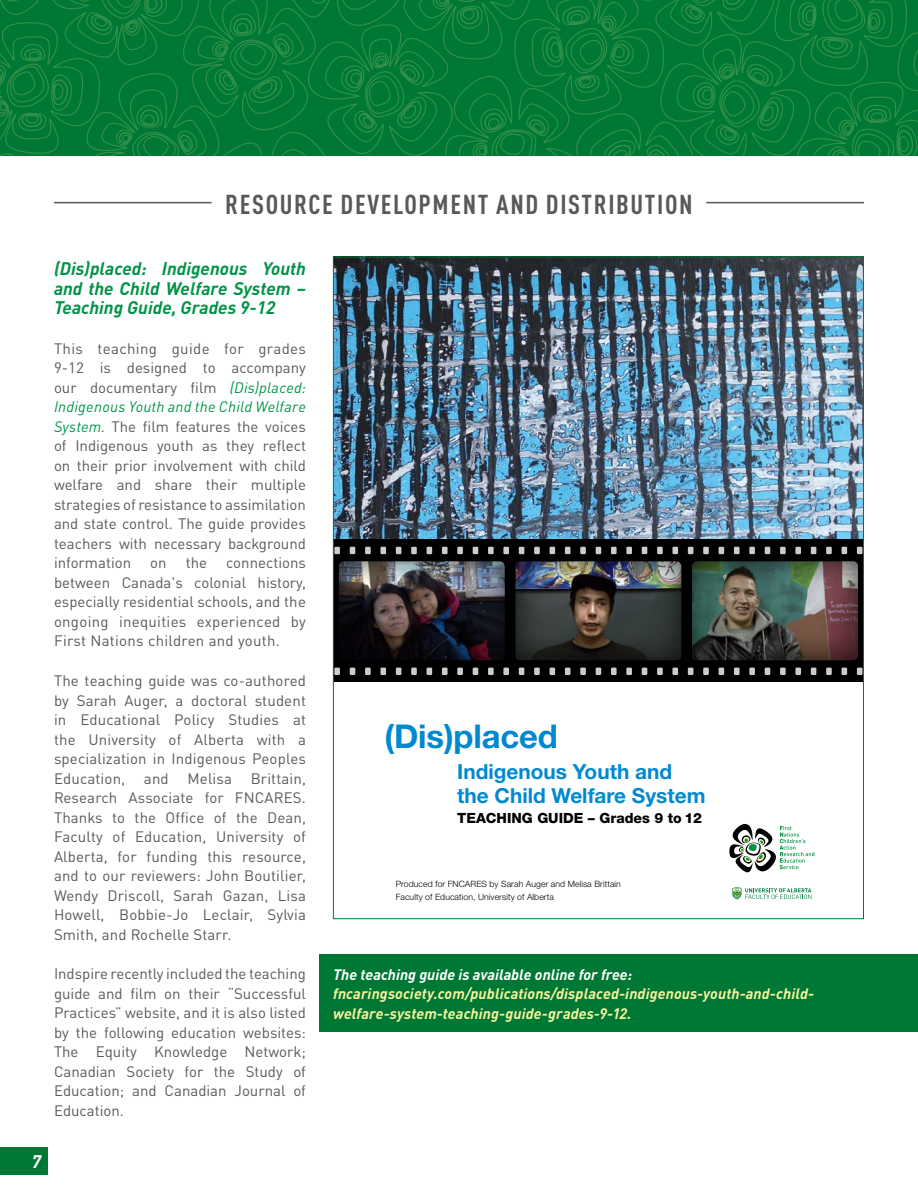
<style>
.page{position:relative;width:918px;height:1188px;background:#fff}
.page>*{position:absolute;margin:0;border:0;box-sizing:border-box;transform-origin:0 0}
.t1{font:700 32.85px "Helvetica Neue";letter-spacing:-.005em;color:#0089cf}
.t2{font:700 condensed 27px "DIN Pro";letter-spacing:.06em;color:#58595b}
.t3{font:700 20.85px/23.4px "Helvetica Neue";color:#0089cf}
.t4{font:italic 700 18px/19.5px "DIN Pro";color:#009447;text-align:justify}
.t5{font:italic 700 18px "DIN Pro";color:#fff}
.t6{font:15px/19.5px "DIN Pro";letter-spacing:.01em;color:#58595b;text-align:justify}
.t7{font:italic 700 15px/19.5px "DIN Pro";letter-spacing:.01em;color:#f9f39e}
.t8{font:italic 700 15px "DIN Pro";color:#fff}
.t9{font:800 14.1px "Helvetica Neue";color:#000}
.t10{font:300 8.7px/13px "Helvetica Neue";letter-spacing:.01em;color:#000}
.s1{font-style:italic;color:#009447}
</style>
<div class="page">
<svg style="left:0;top:0;width:918px;height:156px;background:#077b37"></svg>
<div style="left:320px;top:954px;width:598px;height:78px;background:#007835"></div>
<hr style="left:54px;top:202px;width:158px;height:1px;background:#58595b">
<hr style="left:706px;top:202px;width:158px;height:1px;background:#58595b">
<img style="left:335px;top:259px;width:527px;height:281px">
<div style="left:333px;top:540px;width:530px;height:142px;background:#000"></div>
<div style="left:333px;top:555px;width:179px;height:106px;background:#000;opacity:.75"></div>
<div style="left:684px;top:555px;width:179px;height:106px;background:#000;opacity:.75"></div>
<div style="left:508px;top:555px;width:180px;height:106px;background:#000;opacity:.75"></div>
<div style="left:334px;top:547px;width:6px;height:7px;background:#ccc"></div>
<svg style="left:350px;top:547px;width:5px;height:7px"></svg>
<div style="left:365px;top:547px;width:6px;height:7px;background:#ccc"></div>
<div style="left:380px;top:547px;width:6px;height:7px;background:#ccc"></div>
<svg style="left:396px;top:547px;width:5px;height:7px"></svg>
<div style="left:411px;top:547px;width:6px;height:7px;background:#ccc"></div>
<svg style="left:427px;top:547px;width:5px;height:7px"></svg>
<div style="left:442px;top:547px;width:6px;height:7px;background:#ccc"></div>
<div style="left:457px;top:547px;width:6px;height:7px;background:#ccc"></div>
<svg style="left:473px;top:547px;width:5px;height:7px"></svg>
<div style="left:488px;top:547px;width:6px;height:7px;background:#ccc"></div>
<div style="left:503px;top:547px;width:6px;height:7px;background:#ccc"></div>
<svg style="left:519px;top:547px;width:5px;height:7px"></svg>
<div style="left:534px;top:547px;width:6px;height:7px;background:#ccc"></div>
<svg style="left:550px;top:547px;width:5px;height:7px"></svg>
<svg style="left:565px;top:547px;width:5px;height:7px"></svg>
<div style="left:580px;top:547px;width:6px;height:7px;background:#ccc"></div>
<svg style="left:596px;top:547px;width:5px;height:7px"></svg>
<div style="left:611px;top:547px;width:6px;height:7px;background:#ccc"></div>
<div style="left:626px;top:547px;width:6px;height:7px;background:#ccc"></div>
<svg style="left:642px;top:547px;width:5px;height:7px"></svg>
<div style="left:657px;top:547px;width:6px;height:7px;background:#ccc"></div>
<div style="left:672px;top:547px;width:6px;height:7px;background:#ccc"></div>
<svg style="left:688px;top:547px;width:5px;height:7px"></svg>
<div style="left:703px;top:547px;width:6px;height:7px;background:#ccc"></div>
<svg style="left:719px;top:547px;width:5px;height:7px"></svg>
<div style="left:734px;top:547px;width:6px;height:7px;background:#ccc"></div>
<div style="left:749px;top:547px;width:6px;height:7px;background:#ccc"></div>
<svg style="left:765px;top:547px;width:5px;height:7px"></svg>
<div style="left:780px;top:547px;width:6px;height:7px;background:#ccc"></div>
<div style="left:795px;top:547px;width:6px;height:7px;background:#ccc"></div>
<svg style="left:811px;top:547px;width:5px;height:7px"></svg>
<div style="left:826px;top:547px;width:6px;height:7px;background:#ccc"></div>
<svg style="left:842px;top:547px;width:5px;height:7px"></svg>
<svg style="left:857px;top:547px;width:5px;height:7px"></svg>
<div style="left:334px;top:668px;width:6px;height:7px;background:#ccc"></div>
<svg style="left:350px;top:668px;width:5px;height:7px"></svg>
<div style="left:365px;top:668px;width:6px;height:7px;background:#ccc"></div>
<div style="left:380px;top:668px;width:6px;height:7px;background:#ccc"></div>
<svg style="left:396px;top:668px;width:5px;height:7px"></svg>
<div style="left:411px;top:668px;width:6px;height:7px;background:#ccc"></div>
<svg style="left:427px;top:668px;width:5px;height:7px"></svg>
<div style="left:442px;top:668px;width:6px;height:7px;background:#ccc"></div>
<div style="left:457px;top:668px;width:6px;height:7px;background:#ccc"></div>
<svg style="left:473px;top:668px;width:5px;height:7px"></svg>
<div style="left:488px;top:668px;width:6px;height:7px;background:#ccc"></div>
<div style="left:503px;top:668px;width:6px;height:7px;background:#ccc"></div>
<svg style="left:519px;top:668px;width:5px;height:7px"></svg>
<div style="left:534px;top:668px;width:6px;height:7px;background:#ccc"></div>
<svg style="left:550px;top:668px;width:5px;height:7px"></svg>
<svg style="left:565px;top:668px;width:5px;height:7px"></svg>
<div style="left:580px;top:668px;width:6px;height:7px;background:#ccc"></div>
<svg style="left:596px;top:668px;width:5px;height:7px"></svg>
<div style="left:611px;top:668px;width:6px;height:7px;background:#ccc"></div>
<div style="left:626px;top:668px;width:6px;height:7px;background:#ccc"></div>
<svg style="left:642px;top:668px;width:5px;height:7px"></svg>
<div style="left:657px;top:668px;width:6px;height:7px;background:#ccc"></div>
<div style="left:672px;top:668px;width:6px;height:7px;background:#ccc"></div>
<svg style="left:688px;top:668px;width:5px;height:7px"></svg>
<div style="left:703px;top:668px;width:6px;height:7px;background:#ccc"></div>
<svg style="left:719px;top:668px;width:5px;height:7px"></svg>
<div style="left:734px;top:668px;width:6px;height:7px;background:#ccc"></div>
<div style="left:749px;top:668px;width:6px;height:7px;background:#ccc"></div>
<svg style="left:765px;top:668px;width:5px;height:7px"></svg>
<div style="left:780px;top:668px;width:6px;height:7px;background:#ccc"></div>
<div style="left:795px;top:668px;width:6px;height:7px;background:#ccc"></div>
<svg style="left:811px;top:668px;width:5px;height:7px"></svg>
<div style="left:826px;top:668px;width:6px;height:7px;background:#ccc"></div>
<svg style="left:842px;top:668px;width:5px;height:7px"></svg>
<svg style="left:857px;top:668px;width:5px;height:7px"></svg>
<svg style="left:729px;top:824px;width:85px;height:48px"></svg>
<svg style="left:732px;top:887px;width:79px;height:12px"></svg>
<div style="left:0;top:1147px;width:48px;height:27px;background:#007835"></div>
<h2 class="t2" style="left:225px;top:184px;width:469px">RESOURCE DEVELOPMENT AND DISTRIBUTION</h2>
<p class="t4" style="left:54px;top:257px;width:253px">(Dis)placed: Indigenous Youth and the Child Welfare System – Teaching Guide, Grades 9-12</p>
<p class="t6" style="left:54px;top:337px;width:254px">This teaching guide for grades 9-12 is designed to accompany our documentary film <span class="s1">(Dis)placed:<br>Indigenous Youth and the Child Welfare System</span>. The film features the voices of Indigenous youth as they reflect on their prior involvement with child welfare and share their multiple strategies of resistance to assimilation and state control. The guide provides teachers with necessary background information</p>
<p class="t6" style="left:54px;top:552px;width:254px;text-indent:172px">connections between Canada's colonial history, especially residential schools, and the ongoing inequities experienced by First Nations children and youth.</p>
<p class="t6" style="left:54px;top:669px;width:254px">The teaching guide was co-authored by Sarah Auger, a doctoral student in Educational Policy Studies at the University of Alberta with a specialization in Indigenous Peoples Education,</p>
<p class="t6" style="left:150px;top:552px;width:18px">on</p>
<p class="t6" style="left:186px;top:552px;width:23px">the</p>
<p class="t6" style="left:54px;top:767px;width:254px;text-indent:197px">Brittain, Research Associate for FNCARES.<br>Thanks to the Office of the Dean, Faculty of Education, University of Alberta, for funding this resource, and to our reviewers: John Boutilier, Wendy Driscoll, Sarah Gazan, Lisa Howell, Bobbie-Jo Leclair, Sylvia Smith, and Rochelle Starr.</p>
<p class="t6" style="left:54px;top:963px;width:254px">Indspire recently included the teaching guide and film on their “Successful Practices” website, and it is also listed by the following education websites:<br>The Equity Knowledge Network; Canadian Society for the Study of Education; and Canadian Journal of Education.</p>
<p class="t6" style="left:144px;top:767px;width:26px">and</p>
<p class="t6" style="left:188px;top:767px;width:46px">Melisa</p>
<p class="t5" style="left:32px;top:1146px;width:11px">7</p>
<h1 class="t1" style="left:384px;top:716px;width:175px">(Dis)placed</h1>
<h3 class="t3" style="left:457px;top:760px;width:250px">Indigenous Youth and the Child Welfare System</h3>
<p class="t9" style="left:457px;top:809px;width:246px">TEACHING GUIDE – Grades 9 to 12</p>
<p class="t10" style="left:396px;top:877px;width:227px">Produced for FNCARES by Sarah Auger and Melisa Brittain<br>Faculty of Education, University of Alberta</p>
<p class="t8" style="left:333px;top:962px;width:301px">The teaching guide is available online for free:</p>
<p class="t7" style="left:333px;top:982px;width:483px">fncaringsociety.com/publications/displaced-indigenous-youth-and-child&shy;welfare-system-teaching-guide-grades-9-12.</p>
</div>
